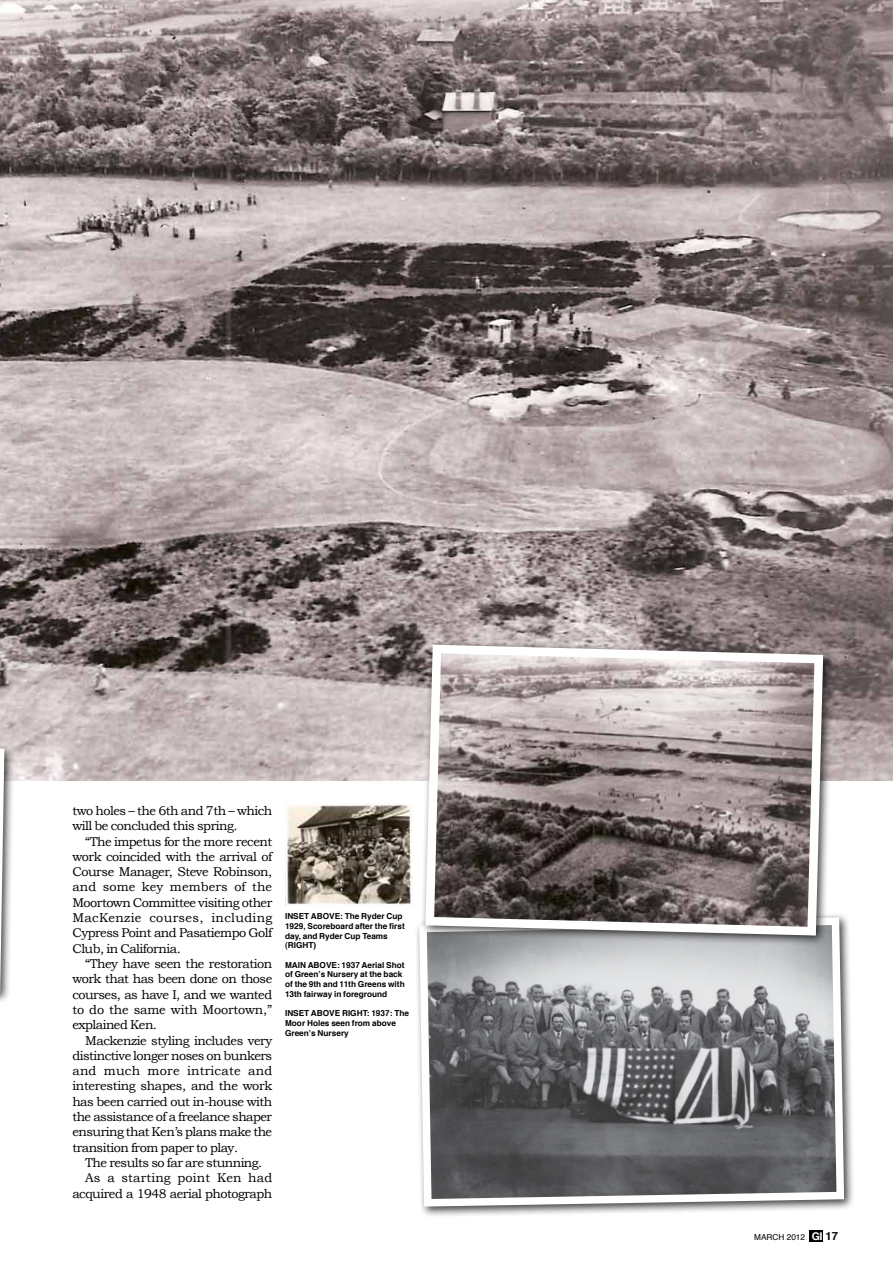
<style>
.page{position:relative;width:893px;height:1263px;background:#fff}
.page>*{position:absolute;margin:0;border:0;box-sizing:border-box;transform-origin:0 0}
.t1{font:12.75px "Bookman Old Style";letter-spacing:-.04em;color:#000}
.t2{font:12.75px "Bookman Old Style";letter-spacing:.025em;color:#000}
.t3{font:12.75px "Bookman Old Style";letter-spacing:-.01em;color:#000}
.t4{font:12.75px "Bookman Old Style";letter-spacing:.015em;color:#000}
.t5{font:12.75px "Bookman Old Style";letter-spacing:.005em;color:#000}
.t6{font:12.75px "Bookman Old Style";letter-spacing:.01em;color:#000}
.t7{font:700 8.25px/9.8px "Helvetica";color:#000}
.t8{font:8.25px "Helvetica";color:#000}
.s1{font-family:"Helvetica Neue";font-weight:700;font-size:10.8px;color:#fff}
.s2{font-weight:700;font-size:11.25px}
</style>
<div class="page">
<img style="left:0;top:0;width:893px;height:780px">
<div style="left:0;top:738px;width:15px;height:266px;background:#000;opacity:.75"></div>
<svg style="left:0;top:741px;width:7px;height:254px"></svg>
<img style="left:285px;top:804px;width:128px;height:101px">
<div style="left:414px;top:912px;width:441px;height:306px;background:#000;opacity:.75"></div>
<svg style="left:415px;top:913px;width:433px;height:297px;background:#858688"></svg>
<div style="left:421px;top:640px;width:413px;height:307px;background:#000;opacity:.75"></div>
<svg style="left:421px;top:640px;width:406px;height:300px;background:#958c8b"></svg>
<div style="left:810px;top:1230px;width:13px;height:11px;background:#000"></div>
<p class="t1" style="left:72px;top:803px;width:201px">two holes – the 6th and 7th – which</p>
<p class="t1" style="left:72px;top:819px;width:167px">will be concluded this spring.</p>
<p class="t1" style="left:85px;top:834px;width:189px">“The impetus for the more recent</p>
<p class="t1" style="left:72px;top:849px;width:201px">work coincided with the arrival of</p>
<p class="t1" style="left:72px;top:864px;width:201px">Course Manager, Steve Robinson,</p>
<p class="t5" style="left:72px;top:880px;width:201px">and some key members of the</p>
<p class="t1" style="left:72px;top:895px;width:201px">Moortown Committee visiting other</p>
<p class="t2" style="left:72px;top:910px;width:201px">MacKenzie courses, including</p>
<p class="t1" style="left:72px;top:926px;width:201px">Cypress Point and Pasatiempo Golf</p>
<p class="t1" style="left:72px;top:941px;width:110px">Club, in California.</p>
<p class="t1" style="left:85px;top:956px;width:189px">“They have seen the restoration</p>
<p class="t1" style="left:72px;top:972px;width:201px">work that has been done on those</p>
<p class="t1" style="left:72px;top:987px;width:201px">courses, as have I, and we wanted</p>
<p class="t3" style="left:72px;top:1002px;width:201px">to do the same with Moortown,”</p>
<p class="t1" style="left:72px;top:1017px;width:86px">explained Ken.</p>
<p class="t1" style="left:85px;top:1033px;width:189px">Mackenzie styling includes very</p>
<p class="t1" style="left:72px;top:1048px;width:201px">distinctive longer noses on bunkers</p>
<p class="t4" style="left:72px;top:1063px;width:201px">and much more intricate and</p>
<p class="t1" style="left:72px;top:1079px;width:201px">interesting shapes, and the work</p>
<p class="t1" style="left:72px;top:1094px;width:201px">has been carried out in-house with</p>
<p class="t1" style="left:72px;top:1109px;width:201px">the assistance of a freelance shaper</p>
<p class="t1" style="left:72px;top:1125px;width:201px">ensuring that Ken’s plans make the</p>
<p class="t1" style="left:72px;top:1140px;width:167px">transition from paper to play.</p>
<p class="t1" style="left:85px;top:1155px;width:179px">The results so far are stunning.</p>
<p class="t6" style="left:85px;top:1170px;width:189px">As a starting point Ken had</p>
<p class="t1" style="left:72px;top:1186px;width:201px">acquired a 1948 aerial photograph</p>
<p class="t7" style="left:285px;top:911px;width:121px">INSET ABOVE: The Ryder Cup<br>1929, Scoreboard after the first day, and Ryder Cup Teams (RIGHT)</p>
<p class="t7" style="left:285px;top:960px;width:121px">MAIN ABOVE: 1937 Aerial Shot of Green’s Nursery at the back of the 9th and 11th Greens with<br>13th fairway in foreground</p>
<p class="t7" style="left:285px;top:1009px;width:125px">INSET ABOVE RIGHT: 1937: The<br>Moor Holes seen from above<br>Green’s Nursery</p>
<p class="t8" style="left:754px;top:1231px;width:85px">MARCH 2012 <span class="s1">GI</span> <span class="s2">17</span></p>
</div>
